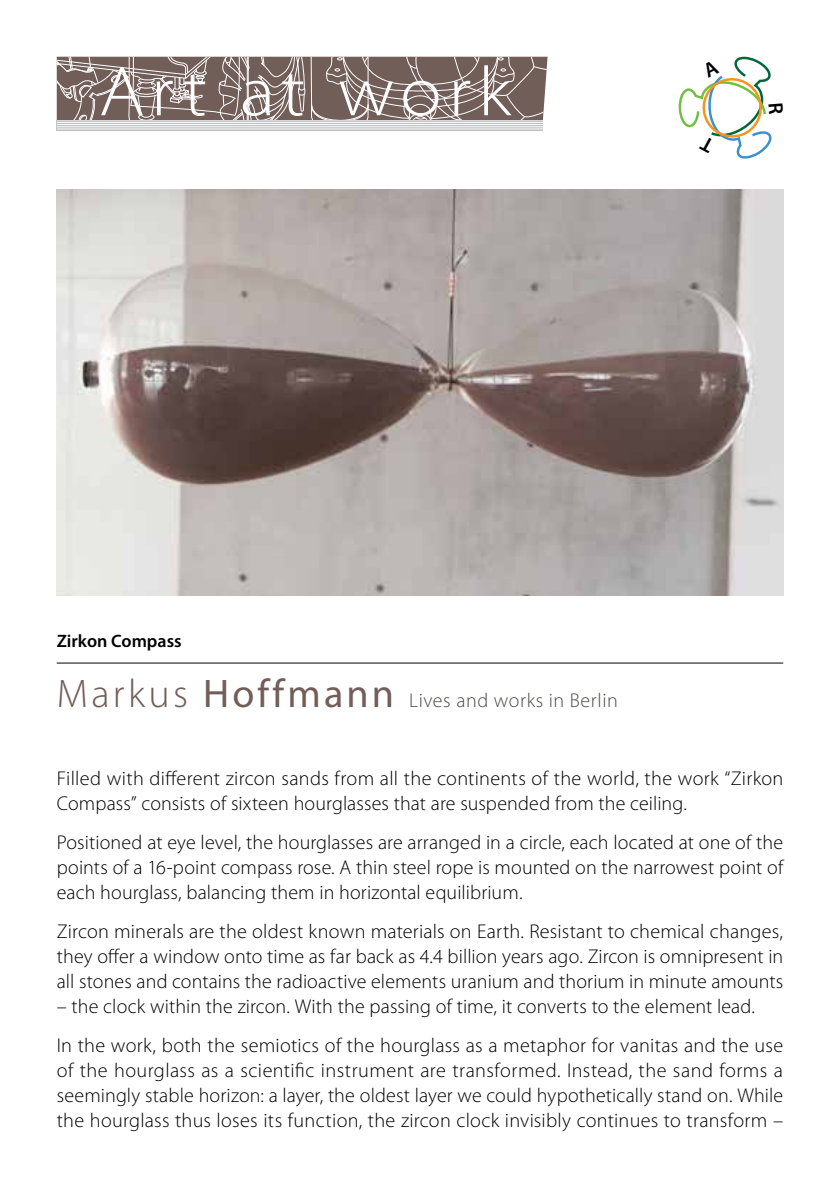
<style>
.page{position:relative;width:840px;height:1191px;background:#fff}
.page>*{position:absolute;margin:0;border:0;box-sizing:border-box;transform-origin:0 0}
.t1{font:300 70.2px "Myriad Pro";letter-spacing:.085em;color:#fff;scale:1.11 1}
.t2{font:300 20px/25px "Myriad Pro";letter-spacing:.01em;color:#000;text-align:justify}
.t3{font:300 20px "Myriad Pro";letter-spacing:.03em;color:#504a48}
.t4{font:600 18px "Myriad Pro";color:#000}
.s1{font-size:40px;color:#725e59}
.s2{font-weight:400;font-size:40px;color:#725e59}
</style>
<div class="page">
<svg style="left:57px;top:121px;width:485px;height:10px;background:#c6c8ca"></svg>
<hr style="left:57px;top:129px;width:485px;height:1px;background:#fff">
<hr style="left:57px;top:126px;width:485px;height:1px;background:#fff">
<hr style="left:57px;top:124px;width:485px;height:1px;background:#fff">
<hr style="left:57px;top:122px;width:485px;height:1px;background:#fff">
<svg style="left:57px;top:57px;width:490px;height:64px;background:#857470"></svg>
<img style="left:57px;top:190px;width:725px;height:405px">
<hr style="left:57px;top:662px;width:725px;height:1px;background:#000">
<svg style="left:679px;top:56px;width:93px;height:103px"></svg>
<h1 class="t1" style="left:99px;top:53px;width:372px">Art at work</h1>
<p class="t4" style="left:57px;top:630px;width:126px">Zirkon Compass</p>
<p class="t3" style="left:57px;top:689px;width:562px"><span class="s1">Markus</span> <span class="s2">Hoffmann</span> Lives and works in Berlin</p>
<p class="t2" style="left:57px;top:766px;width:727px">Filled with different zircon sands from all the continents of the world, the work “Zirkon<br>Compass” consists of sixteen hourglasses that are suspended from the ceiling.</p>
<p class="t2" style="left:57px;top:830px;width:727px">Positioned at eye level, the hourglasses are arranged in a circle, each located at one of the points of a 16-point compass rose. A thin steel rope is mounted on the narrowest point of each hourglass, balancing them in horizontal equilibrium.</p>
<p class="t2" style="left:57px;top:919px;width:727px">Zircon minerals are the oldest known materials on Earth. Resistant to chemical changes, they offer a window onto time as far back as 4.4 billion years ago. Zircon is omnipresent in all stones and contains the radioactive elements uranium and thorium in minute amounts</p>
<p class="t2" style="left:57px;top:987px;width:727px;line-height:39.2px">– the clock within the zircon. With the passing of time, it converts to the element lead.<br>In the work, both the semiotics of the hourglass as a metaphor for vanitas and the use</p>
<p class="t2" style="left:57px;top:1058px;width:727px">of the hourglass as a scientific instrument are transformed. Instead, the sand forms a seemingly stable horizon: a layer, the oldest layer we could hypothetically stand on. While the hourglass thus loses its function, the zircon clock invisibly continues to transform –</p>
</div>
